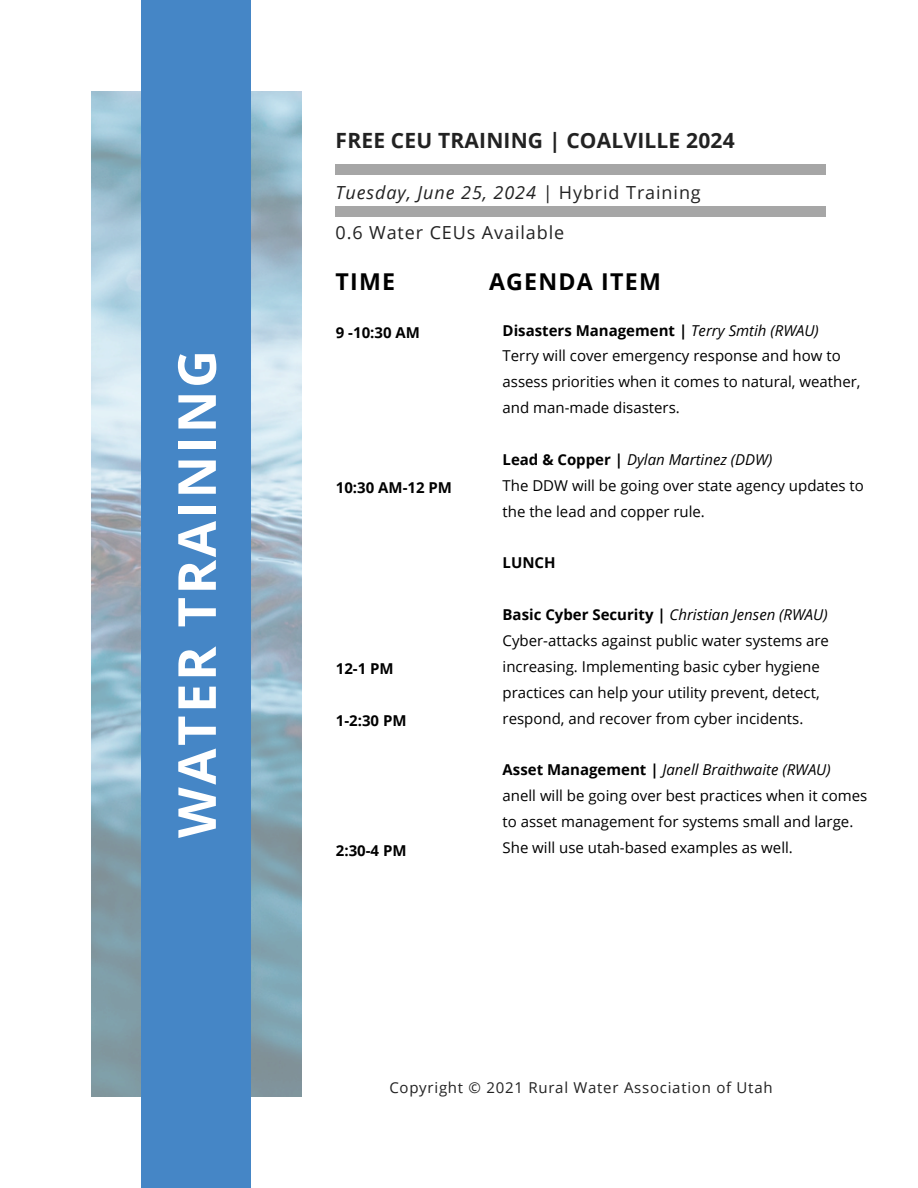
<style>
.page{position:relative;width:918px;height:1188px;background:#fff}
.page>*{position:absolute;margin:0;border:0;box-sizing:border-box;transform-origin:0 0}
.t1{font:700 52.5px "Open Sans";letter-spacing:.05em;color:#fff}
.t2{font:700 23.25px "Open Sans";letter-spacing:.05em;color:#000}
.t3{font:700 21px "Open Sans";letter-spacing:.01em;color:#222}
.t4{font:italic 18px "Open Sans";letter-spacing:.05em;color:#222}
.t5{font:18px "Open Sans";letter-spacing:.05em;color:#222}
.t6{font:15px/25.8px "Open Sans";color:#000}
.t7{font:italic 15px "Open Sans";color:#000}
.t8{font:700 15px "Open Sans";color:#000}
.t9{font:15px "Open Sans";letter-spacing:.05em;color:#222}
.s1{font-style:normal}
.s2{font-weight:400;font-style:italic}
.s3{font-weight:700;font-style:normal}
</style>
<div class="page">
<img style="left:92px;top:92px;width:209px;height:1004px">
<div style="left:142px;top:0;width:109px;height:1188px;background:#4586c6"></div>
<div style="left:336px;top:207px;width:490px;height:10px;background:#a6a6a6"></div>
<div style="left:336px;top:164px;width:490px;height:10px;background:#a6a6a6"></div>
<p class="t1" style="left:160px;top:838px;width:490px;rotate:-90deg">WATER TRAINING</p>
<h1 class="t3" style="left:336px;top:126px;width:401px">FREE CEU TRAINING | COALVILLE 2024</h1>
<p class="t4" style="left:336px;top:180px;width:367px">Tuesday, June 25, 2024 | <span class="s1">Hybrid Training</span></p>
<p class="t5" style="left:336px;top:220px;width:230px">0.6 Water CEUs Available</p>
<h3 class="t2" style="left:336px;top:265px;width:61px">TIME</h3>
<h2 class="t8" style="left:336px;top:322px;width:86px">9 -10:30 AM</h2>
<h3 class="t8" style="left:336px;top:477px;width:118px">10:30 AM-12 PM</h3>
<h2 class="t8" style="left:336px;top:658px;width:59px">12-1 PM</h2>
<h2 class="t8" style="left:336px;top:710px;width:72px">1-2:30 PM</h2>
<h4 class="t8" style="left:336px;top:840px;width:72px">2:30-4 PM</h4>
<h4 class="t2" style="left:489px;top:265px;width:173px">AGENDA ITEM</h4>
<h4 class="t8" style="left:503px;top:319px;width:318px">Disasters Management | <span class="s2">Terry Smtih (RWAU)</span></h4>
<h4 class="t6" style="left:503px;top:343px;width:360px">Terry will cover emergency response and how to assess priorities when it comes to natural, weather, and man-made disasters.</h4>
<h4 class="t7" style="left:503px;top:449px;width:271px"><span class="s3">Lead &amp; Copper |</span> Dylan Martinez (DDW)</h4>
<p class="t6" style="left:503px;top:472px;width:363px">The DDW will be going over state agency updates to the the lead and copper rule.</p>
<p class="t8" style="left:503px;top:552px;width:55px">LUNCH</p>
<p class="t7" style="left:503px;top:604px;width:327px"><span class="s3">Basic Cyber Security |</span> Christian Jensen (RWAU)</p>
<p class="t6" style="left:503px;top:627px;width:328px">Cyber-attacks against public water systems are increasing. Implementing basic cyber hygiene practices can help your utility prevent, detect, respond, and recover from cyber incidents.</p>
<h4 class="t7" style="left:503px;top:759px;width:330px"><span class="s3">Asset Management |</span> Janell Braithwaite (RWAU)</h4>
<p class="t6" style="left:503px;top:783px;width:366px">anell will be going over best practices when it comes to asset management for systems small and large.</p>
<p class="t6" style="left:503px;top:834px;width:292px">She will use utah-based examples as well.</p>
<p class="t9" style="left:389px;top:1077px;width:385px">Copyright © 2021 Rural Water Association of Utah</p>
</div>
